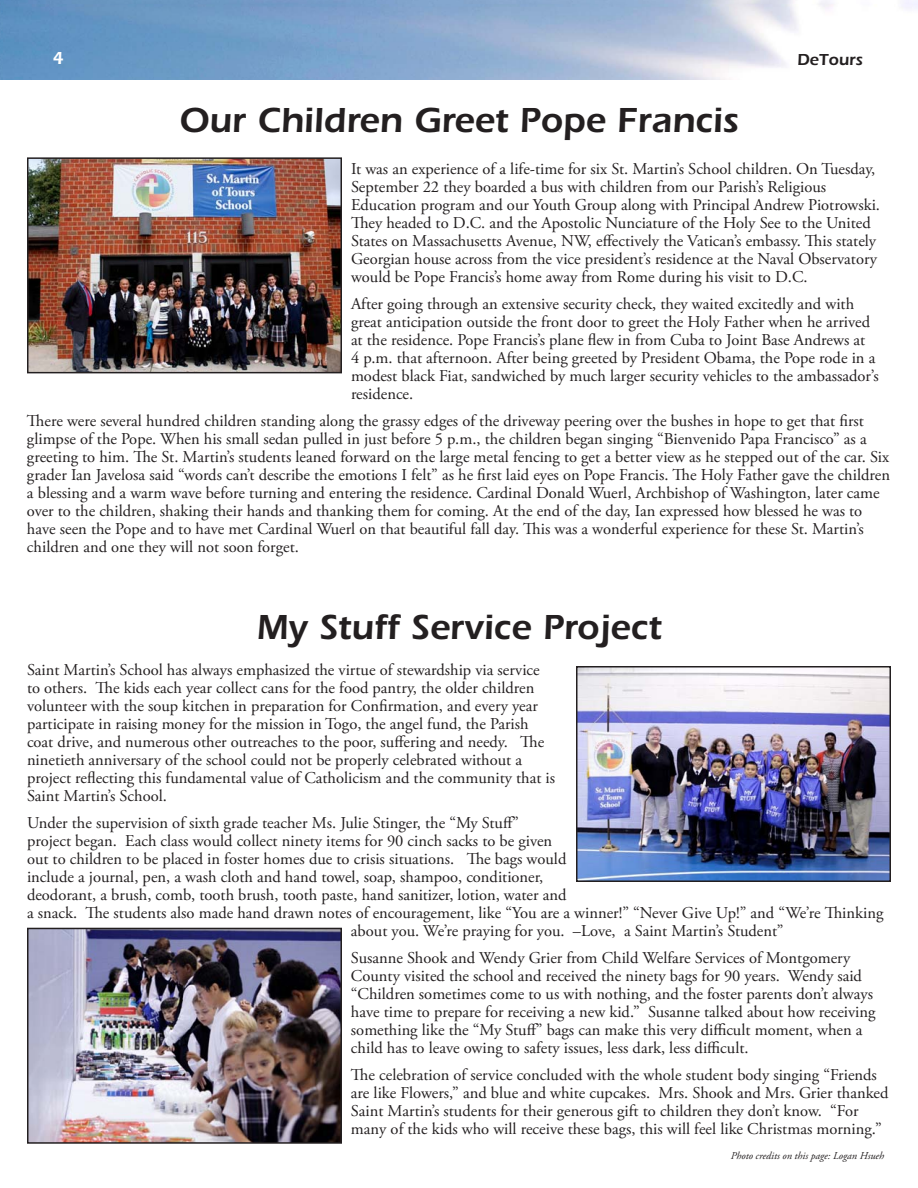
<style>
.page{position:relative;width:918px;height:1188px;background:#fff}
.page>*{position:absolute;margin:0;border:0;box-sizing:border-box;transform-origin:0 0}
.t1{font:600 36px "ITC Eras Std";color:#231f20}
.t2{font:600 18px "ITC Eras Std";color:#fff}
.t3{font:16.5px/18px "Adobe Garamond Pro";color:#231f20}
.t4{font:600 16.5px "Eras ITC";letter-spacing:.005em;color:#231f20}
.t5{font:italic 10.5px "Adobe Garamond Pro";color:#231f20}
</style>
<div class="page">
<img style="left:0;top:4px;width:3px;height:76px">
<img style="left:913px;top:4px;width:5px;height:4px">
<img style="left:3px;top:0;width:910px;height:80px">
<svg style="left:0;top:0;width:4px;height:4px"></svg>
<svg style="left:913px;top:0;width:5px;height:4px"></svg>
<img style="left:30px;top:160px;width:309px;height:210px">
<div style="left:27px;top:157px;width:315px;height:216px;border:2px solid #231f20"></div>
<img style="left:30px;top:931px;width:309px;height:210px">
<div style="left:27px;top:928px;width:315px;height:216px;border:2px solid #231f20"></div>
<img style="left:579px;top:669px;width:309px;height:210px">
<div style="left:576px;top:666px;width:315px;height:216px;border:2px solid #231f20"></div>
<p class="t2" style="left:52px;top:51px;width:13px">4</p>
<p class="t4" style="left:797px;top:50px;width:67px">DeTours</p>
<h1 class="t1" style="left:179px;top:106px;width:561px">Our Children Greet Pope Francis</h1>
<p class="t3" style="left:351px;top:161px;width:531px">It was an experience of a life-time for six St. Martin’s School children. On Tuesday, September 22 they boarded a bus with children from our Parish’s Religious Education program and our Youth Group along with Principal Andrew Piotrowski.<br>They headed to D.C. and the Apostolic Nunciature of the Holy See to the United States on Massachusetts Avenue, NW, effectively the Vatican’s embassy. This stately Georgian house across from the vice president’s residence at the Naval Observatory would be Pope Francis’s home away from Rome during his visit to D.C.</p>
<p class="t3" style="left:351px;top:296px;width:529px">After going through an extensive security check, they waited excitedly and with great anticipation outside the front door to greet the Holy Father when he arrived at the residence. Pope Francis’s plane flew in from Cuba to Joint Base Andrews at<br>4 p.m. that afternoon. After being greeted by President Obama, the Pope rode in a modest black Fiat, sandwiched by much larger security vehicles to the ambassador’s residence.</p>
<p class="t3" style="left:27px;top:413px;width:865px">There were several hundred children standing along the grassy edges of the driveway peering over the bushes in hope to get that first glimpse of the Pope. When his small sedan pulled in just before 5 p.m., the children began singing “Bienvenido Papa Francisco” as a greeting to him. The St. Martin’s students leaned forward on the large metal fencing to get a better view as he stepped out of the car. Six grader Ian Javelosa said “words can’t describe the emotions I felt” as he first laid eyes on Pope Francis. The Holy Father gave the children a blessing and a warm wave before turning and entering the residence. Cardinal Donald Wuerl, Archbishop of Washington, later came over to the children, shaking their hands and thanking them for coming. At the end of the day, Ian expressed how blessed he was to have seen the Pope and to have met Cardinal Wuerl on that beautiful fall day. This was a wonderful experience for these St. Martin’s children and one they will not soon forget.</p>
<h1 class="t1" style="left:256px;top:614px;width:407px">My Stuff Service Project</h1>
<p class="t3" style="left:27px;top:662px;width:530px">Saint Martin’s School has always emphasized the virtue of stewardship via service to others. The kids each year collect cans for the food pantry, the older children volunteer with the soup kitchen in preparation for Confirmation, and every year participate in raising money for the mission in Togo, the angel fund, the Parish coat drive, and numerous other outreaches to the poor, suffering and needy. The ninetieth anniversary of the school could not be properly celebrated without a project reflecting this fundamental value of Catholicism and the community that is Saint Martin’s School.</p>
<p class="t3" style="left:27px;top:815px;width:493px">Under the supervision of sixth grade teacher Ms. Julie Stinger, the “My Stuff”</p>
<p class="t3" style="left:27px;top:833px;width:527px">project began. Each class would collect ninety items for 90 cinch sacks to be given</p>
<p class="t3" style="left:27px;top:851px;width:541px">out to children to be placed in foster homes due to crisis situations. The bags would</p>
<p class="t3" style="left:27px;top:869px;width:518px">include a journal, pen, a wash cloth and hand towel, soap, shampoo, conditioner,</p>
<p class="t3" style="left:27px;top:887px;width:541px">deodorant, a brush, comb, tooth brush, tooth paste, hand sanitizer, lotion, water and</p>
<p class="t3" style="left:27px;top:905px;width:858px">a snack. The students also made hand drawn notes of encouragement, like “You are a winner!” “Never Give Up!” and “We’re Thinking</p>
<p class="t3" style="left:351px;top:923px;width:434px">about you. We’re praying for you. –Love, a Saint Martin’s Student”</p>
<p class="t3" style="left:351px;top:950px;width:526px">Susanne Shook and Wendy Grier from Child Welfare Services of Montgomery County visited the school and received the ninety bags for 90 years. Wendy said “Children sometimes come to us with nothing, and the foster parents don’t always have time to prepare for receiving a new kid.” Susanne talked about how receiving something like the “My Stuff” bags can make this very difficult moment, when a child has to leave owing to safety issues, less dark, less difficult.</p>
<p class="t3" style="left:351px;top:1067px;width:539px">The celebration of service concluded with the whole student body singing “Friends are like Flowers,” and blue and white cupcakes. Mrs. Shook and Mrs. Grier thanked Saint Martin’s students for their generous gift to children they don’t know. “For many of the kids who will receive these bags, this will feel like Christmas morning.”</p>
<p class="t5" style="left:731px;top:1151px;width:155px">Photo credits on this page: Logan Hsueh</p>
</div>
